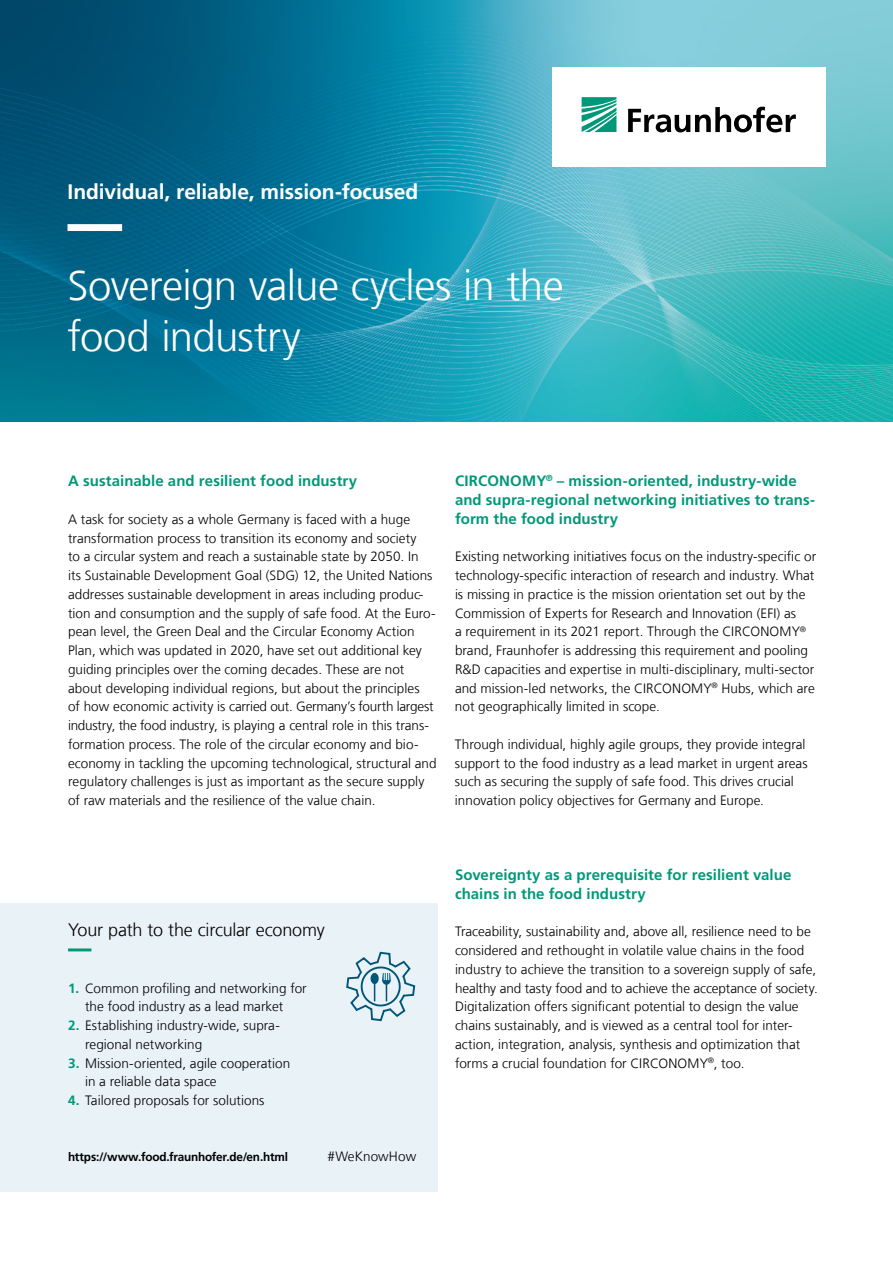
<style>
.page{position:relative;width:893px;height:1263px;background:#fff}
.page>*{position:absolute;margin:0;border:0;box-sizing:border-box;transform-origin:0 0}
.t1{font:300 42px/50.4px "Frutiger LT Com";letter-spacing:-.015em;color:#fff}
.t2{font:700 21px "Frutiger LT Com";letter-spacing:-.005em;color:#fff}
.t3{font:300 18px "Frutiger LT Com";letter-spacing:-.015em;color:#000}
.t4{font:700 15px/18.8px "Frutiger LT Com";letter-spacing:.005em;color:#009879}
.t5{font:300 13.5px/18.8px "Frutiger LT Com";color:#000}
.t6{font:700 12px "Frutiger LT Com";letter-spacing:-.02em;color:#000}
.s1{font-weight:700;color:#009879}
</style>
<div class="page">
<img style="left:0;top:0;width:893px;height:422px">
<div style="left:552px;top:68px;width:273px;height:99px;background:#fff"></div>
<svg style="left:582px;top:97px;width:34px;height:35px"></svg>
<svg style="left:628px;top:107px;width:168px;height:25px"></svg>
<div style="left:0;top:903px;width:438px;height:289px;background:#e9f2f7"></div>
<svg style="left:68px;top:224px;width:757px;height:7px;background:#3ea2b9"></svg>
<svg style="left:68px;top:948px;width:348px;height:74px"></svg>
<h2 class="t2" style="left:68px;top:180px;width:352px">Individual, reliable, mission-focused</h2>
<h1 class="t1" style="left:68px;top:261px;width:498px">Sovereign value cycles in the food industry</h1>
<p class="t4" style="left:68px;top:472px;width:291px">A sustainable and resilient food industry</p>
<p class="t5" style="left:68px;top:510px;width:370px">A task for society as a whole Germany is faced with a huge transformation process to transition its economy and society<br>to a circular system and reach a sustainable state by 2050. In<br>its Sustainable Development Goal (SDG) 12, the United Nations addresses sustainable development in areas including produc&shy;tion and consumption and the supply of safe food. At the Euro&shy;pean level, the Green Deal and the Circular Economy Action Plan, which was updated in 2020, have set out additional key guiding principles over the coming decades. These are not about developing individual regions, but about the principles<br>of how economic activity is carried out. Germany’s fourth largest industry, the food industry, is playing a central role in this trans&shy;formation process. The role of the circular economy and bio&shy;economy in tackling the upcoming technological, structural and regulatory challenges is just as important as the secure supply of raw materials and the resilience of the value chain.</p>
<p class="t4" style="left:455px;top:472px;width:362px">CIRCONOMY<sup>®</sup> – mission-oriented, industry-wide and supra-regional networking initiatives to trans&shy;form the food industry</p>
<p class="t5" style="left:455px;top:547px;width:363px">Existing networking initiatives focus on the industry-specific or technology-specific interaction of research and industry. What is missing in practice is the mission orientation set out by the Commission of Experts for Research and Innovation (EFI) as<br>a requirement in its 2021 report. Through the CIRCONOMY<sup>® </sup>brand, Fraunhofer is addressing this requirement and pooling R&amp;D capacities and expertise in multi-disciplinary, multi-sector and mission-led networks, the CIRCONOMY<sup>®</sup> Hubs, which are not geographically limited in scope.</p>
<p class="t5" style="left:455px;top:735px;width:354px">Through individual, highly agile groups, they provide integral support to the food industry as a lead market in urgent areas such as securing the supply of safe food. This drives crucial innovation policy objectives for Germany and Europe.</p>
<h3 class="t3" style="left:68px;top:920px;width:258px">Your path to the circular economy</h3>
<p class="t5" style="left:68px;top:979px;width:240px;text-align:center"><span class="s1">1.</span> Common profiling and networking for the food industry as a lead market</p>
<p class="t5" style="left:85px;top:1016px;width:196px;text-indent:-17px"><span class="s1">2.</span> Establishing industry-wide, supra&shy;regional networking</p>
<p class="t5" style="left:85px;top:1054px;width:207px;text-indent:-17px"><span class="s1">3.</span> Mission-oriented, agile cooperation in a reliable data space</p>
<p class="t5" style="left:68px;top:1091px;width:198px"><span class="s1">4.</span> Tailored proposals for solutions</p>
<p class="t6" style="left:68px;top:1150px;width:221px">https://www.food.fraunhofer.de/en.html</p>
<p class="t5" style="left:328px;top:1147px;width:90px">#WeKnowHow</p>
<p class="t4" style="left:455px;top:866px;width:338px">Sovereignty as a prerequisite for resilient value chains in the food industry</p>
<p class="t5" style="left:455px;top:922px;width:364px">Traceability, sustainability and, above all, resilience need to be considered and rethought in volatile value chains in the food industry to achieve the transition to a sovereign supply of safe, healthy and tasty food and to achieve the acceptance of society.<br>Digitalization offers significant potential to design the value chains sustainably, and is viewed as a central tool for inter&shy;action, integration, analysis, synthesis and optimization that forms a crucial foundation for CIRCONOMY<sup>®</sup>, too.</p>
</div>
